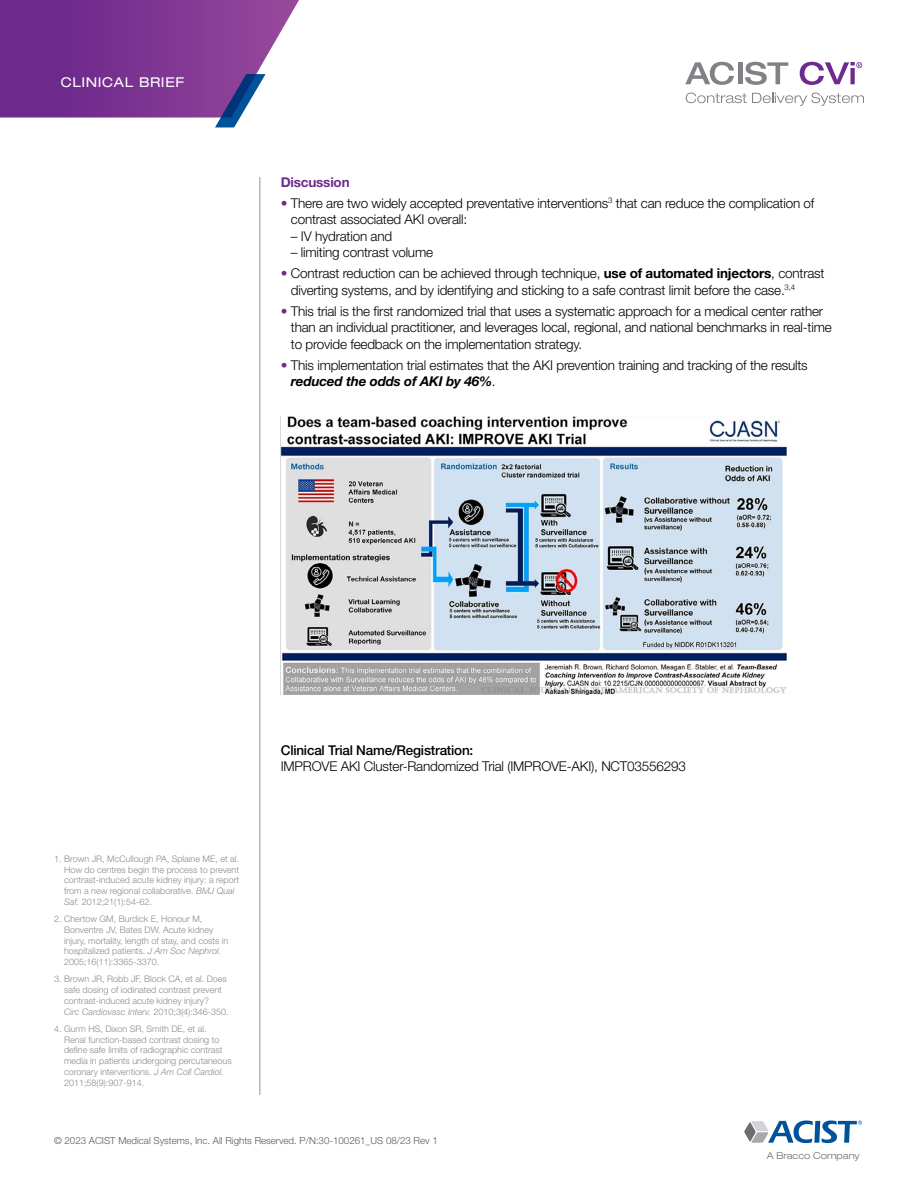
<style>
.page{position:relative;width:918px;height:1188px;background:#fff}
.page>*{position:absolute;margin:0;border:0;box-sizing:border-box;transform-origin:0 0}
.t1{font:300 13.5px/16.5px "Helvetica Neue LT Std";letter-spacing:-.015em;color:#000}
.t2{font:500 13.5px "Helvetica Neue LT Std";letter-spacing:-.015em;color:#000}
.t3{font:expanded 13.5px "Helvetica Neue LT Std";letter-spacing:.045em;color:#fff}
.t4{font:700 13.5px "Helvetica Neue LT Std";letter-spacing:-.015em;color:#6e2a8d}
.t5{font:300 9.75px "Helvetica Neue LT Std";color:#58595b}
.t6{font:300 expanded 9.45px "Helvetica Neue LT Std";color:#6d6e71}
.t7{font:300 9px/10.8px "Helvetica Neue LT Std";color:#888a8d}
.s1{color:#6e2a8d}
.s2{font-weight:700}
.s3{font-weight:700;font-style:italic}
.s4{font-style:italic}
</style>
<div class="page">
<svg style="left:744px;top:1120px;width:118px;height:23px"></svg>
<img style="left:281px;top:417px;width:506px;height:278px">
<hr style="left:260px;top:177px;width:1px;height:918px;background:#939598">
<svg style="left:0;top:0;width:299px;height:127px"></svg>
<svg style="left:685px;top:62px;width:49px;height:23px"></svg>
<hr style="left:738px;top:62px;width:4px;height:22px;background:#808285">
<svg style="left:745px;top:62px;width:43px;height:23px"></svg>
<svg style="left:800px;top:62px;width:62px;height:23px"></svg>
<svg style="left:686px;top:93px;width:178px;height:13px"></svg>
<p class="t3" style="left:61px;top:74px;width:125px">CLINICAL BRIEF</p>
<p class="t4" style="left:281px;top:174px;width:70px">Discussion</p>
<p class="t1" style="left:291px;top:194px;width:525px;text-indent:-10px"><span class="s1">•</span> There are two widely accepted preventative interventions<sup>3</sup> that can reduce the complication of contrast associated AKI overall:</p>
<p class="t1" style="left:291px;top:227px;width:103px">– IV hydration and</p>
<p class="t1" style="left:291px;top:244px;width:144px">– limiting contrast volume</p>
<p class="t1" style="left:291px;top:265px;width:535px;text-indent:-10px"><span class="s1">•</span> Contrast reduction can be achieved through technique, <span class="s2">use of automated injectors</span>, contrast diverting systems, and by identifying and sticking to a safe contrast limit before the case.<sup>3,4</sup></p>
<p class="t1" style="left:291px;top:303px;width:542px;text-indent:-10px"><span class="s1">•</span> This trial is the first randomized trial that uses a systematic approach for a medical center rather than an individual practitioner, and leverages local, regional, and national benchmarks in real-time to provide feedback on the implementation strategy.</p>
<p class="t1" style="left:291px;top:357px;width:518px;text-indent:-10px"><span class="s1">•</span> This implementation trial estimates that the AKI prevention training and tracking of the results <span class="s3">reduced the odds of AKI by 46%</span>.</p>
<p class="t7" style="left:64px;top:853px;width:177px;text-indent:-10px">1. Brown JR, McCullough PA, Splaine ME, et al.<br>How do centres begin the process to prevent contrast-induced acute kidney injury: a report from a new regional collaborative. <span class="s4">BMJ Qual Saf.</span> 2012;21(1):54-62.</p>
<p class="t7" style="left:64px;top:913px;width:166px;text-indent:-10px">2. Chertow GM, Burdick E, Honour M, Bonventre JV, Bates DW. Acute kidney injury, mortality, length of stay, and costs in hospitalized patients. <span class="s4">J Am Soc Nephrol.<br></span>2005;16(11):3365-3370.</p>
<p class="t7" style="left:64px;top:974px;width:166px;text-indent:-10px">3. Brown JR, Robb JF, Block CA, et al. Does safe dosing of iodinated contrast prevent contrast-induced acute kidney injury?<br><span class="s4">Circ Cardiovasc Interv.</span> 2010;3(4):346-350.</p>
<p class="t7" style="left:64px;top:1023px;width:169px;text-indent:-10px">4. Gurm HS, Dixon SR, Smith DE, et al.<br>Renal function-based contrast dosing to define safe limits of radiographic contrast media in patients undergoing percutaneous coronary interventions. <span class="s4">J Am Coll Cardiol.<br></span>2011;58(9):907-914.</p>
<p class="t2" style="left:281px;top:742px;width:194px">Clinical Trial Name/Registration:</p>
<p class="t1" style="left:281px;top:758px;width:407px">IMPROVE AKI Cluster-Randomized Trial (IMPROVE-AKI), NCT03556293</p>
<p class="t5" style="left:54px;top:1134px;width:385px">© 2023 ACIST Medical Systems, Inc. All Rights Reserved. P/N:30-100261_US 08/23 Rev 1</p>
<p class="t6" style="left:767px;top:1150px;width:95px">A Bracco Company</p>
</div>
